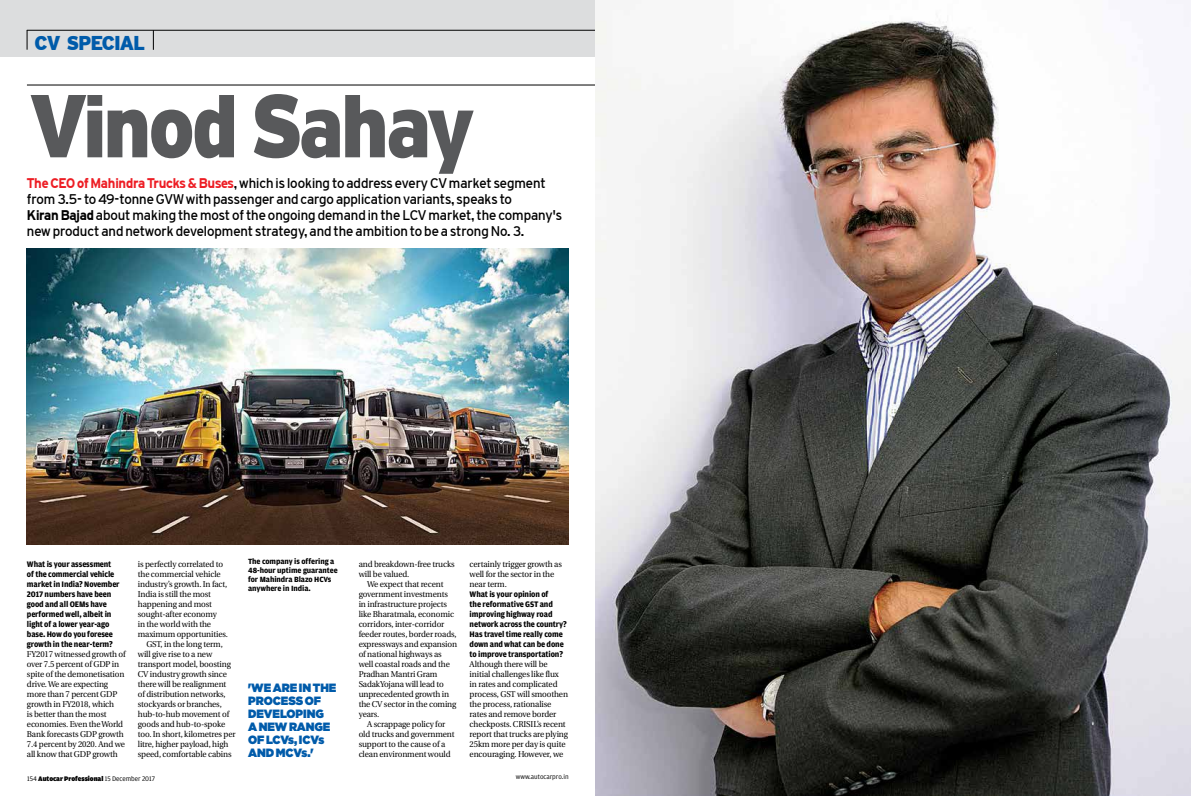
<style>
.page{position:relative;width:1191px;height:796px;background:#fff}
.page>*{position:absolute;margin:0;border:0;box-sizing:border-box;transform-origin:0 0}
.t1{font:900 89px "Autocar Sans";letter-spacing:-.005em;color:#58595b;scale:.95 1}
.t2{font:900 20px "Autocar Sans";color:#005baa}
.t3{font:14px/16px "Autocar Sans";letter-spacing:-.005em;color:#000}
.t4{font:900 12px/13px "Gotham";letter-spacing:-.005em;color:#005baa;scale:.94 1}
.t5{font:8.5px/10px "Utopia";letter-spacing:-.015em;color:#000;scale:.96 1}
.t6{font:700 8.5px/10px "Amplitude";letter-spacing:-.015em;color:#000;scale:.96 1}
.t7{font:700 8px/9px "Amplitude";letter-spacing:-.01em;color:#000}
.t8{font:900 7px "Amplitude";letter-spacing:-.005em;color:#000}
.t9{font:7px "Amplitude";letter-spacing:-.005em;color:#000}
.s1{font-weight:700;color:#ed1d24}
.s2{font-weight:700}
.s3{font-weight:400}
</style>
<div class="page">
<hr style="left:27px;top:85px;width:1137px;height:1px;background:#000">
<img style="left:27px;top:249px;width:541px;height:296px">
<div style="left:0;top:0;width:1191px;height:56px;background:#dcddde"></div>
<hr style="left:27px;top:30px;width:1137px;height:1px;background:#000">
<svg style="left:27px;top:30px;width:1px;height:20px"></svg>
<svg style="left:153px;top:30px;width:1px;height:20px"></svg>
<img style="left:595px;top:0;width:596px;height:796px">
<h2 class="t2" style="left:35px;top:30px;width:111px">CV SPECIAL</h2>
<h1 class="t1" style="left:31px;top:70px;width:468px">Vinod Sahay</h1>
<p class="t3" style="left:27px;top:175px;width:537px"><span class="s1">The CEO of Mahindra Trucks &amp; Buses</span>, which is looking to address every CV market segment from 3.5- to 49-tonne GVW with passenger and cargo application variants, speaks to<br><span class="s2">Kiran Bajad</span> about making the most of the ongoing demand in the LCV market, the company's new product and network development strategy, and the ambition to be a strong No. 3.</p>
<p class="t6" style="left:27px;top:559px;width:98px">What is your assessment of the commercial vehicle market in India? November<br>2017 numbers have been good and all OEMs have performed well, albeit in light of a lower year-ago base. How do you foresee growth in the near-term?</p>
<p class="t5" style="left:27px;top:649px;width:105px">FY2017 witnessed growth of over 7.5 percent of GDP in spite of the demonetisation drive. We are expecting more than 7 percent GDP growth in FY2018, which<br>is better than the most economies. Even the World<br>Bank forecasts GDP growth<br>7.4 percent by 2020. And we all know that GDP growth</p>
<p class="t5" style="left:138px;top:559px;width:91px">is perfectly correlated to</p>
<p class="t5" style="left:138px;top:569px;width:88px">the commercial vehicle</p>
<p class="t5" style="left:138px;top:579px;width:95px">industry’s growth. In fact,</p>
<p class="t5" style="left:138px;top:589px;width:78px">India is still the most</p>
<p class="t5" style="left:138px;top:599px;width:79px">happening and most</p>
<p class="t5" style="left:138px;top:609px;width:84px">sought-after economy</p>
<p class="t5" style="left:138px;top:619px;width:78px">in the world with the</p>
<p class="t5" style="left:138px;top:629px;width:95px">maximum opportunities.</p>
<p class="t5" style="left:146px;top:639px;width:81px">GST, in the long term,</p>
<p class="t5" style="left:138px;top:649px;width:79px">will give rise to a new</p>
<p class="t5" style="left:138px;top:659px;width:98px">transport model, boosting</p>
<p class="t5" style="left:138px;top:669px;width:94px">CV industry growth since</p>
<p class="t5" style="left:138px;top:679px;width:94px">there will be realignment</p>
<p class="t5" style="left:138px;top:689px;width:93px">of distribution networks,</p>
<p class="t5" style="left:138px;top:699px;width:89px">stockyards or branches,</p>
<p class="t5" style="left:138px;top:709px;width:97px">hub-to-hub movement of</p>
<p class="t5" style="left:138px;top:719px;width:93px">goods and hub-to-spoke</p>
<p class="t5" style="left:138px;top:729px;width:103px">too. In short, kilometres per</p>
<p class="t5" style="left:138px;top:739px;width:96px">litre, higher payload, high</p>
<p class="t5" style="left:138px;top:749px;width:99px">speed, comfortable cabins</p>
<p class="t7" style="left:248px;top:557px;width:91px">The company is offering a<br>48-hour uptime guarantee for Mahindra Blazo HCVs anywhere in India.</p>
<h3 class="t4" style="left:248px;top:681px;width:95px">'WE ARE IN THE<br>PROCESS OF<br>DEVELOPING<br>A NEW RANGE<br>OF LCVS, ICVS<br>AND MCVS.'</h3>
<p class="t5" style="left:359px;top:559px;width:102px">and breakdown-free trucks will be valued.</p>
<p class="t5" style="left:359px;top:579px;width:104px;text-indent:9px">We expect that recent government investments in infrastructure projects like Bharatmala, economic corridors, inter-corridor feeder routes, border roads, expressways and expansion of national highways as well coastal roads and the<br>Pradhan Mantri Gram<br>SadakYojana will lead to unprecedented growth in the CV sector in the coming years.</p>
<p class="t5" style="left:359px;top:719px;width:101px;text-indent:9px">A scrappage policy for old trucks and government support to the cause of a clean environment would</p>
<p class="t5" style="left:469px;top:559px;width:98px">certainly trigger growth as well for the sector in the near term.</p>
<p class="t6" style="left:469px;top:589px;width:103px">What is your opinion of<br>the reformative GST and improving highway road network across the country?<br>Has travel time really come down and what can be done to improve transportation?</p>
<p class="t5" style="left:469px;top:659px;width:104px">Although there will be initial challenges like flux in rates and complicated process, GST will smoothen the process, rationalise rates and remove border checkposts. CRISIL’s recent report that trucks are plying<br>25km more per day is quite encouraging. However, we</p>
<p class="t8" style="left:27px;top:774px;width:129px"><span class="s3">154</span> Autocar Professional <span class="s3">15 December 2017</span></p>
<p class="t9" style="left:516px;top:772px;width:54px">www.autocarpro.in</p>
</div>
